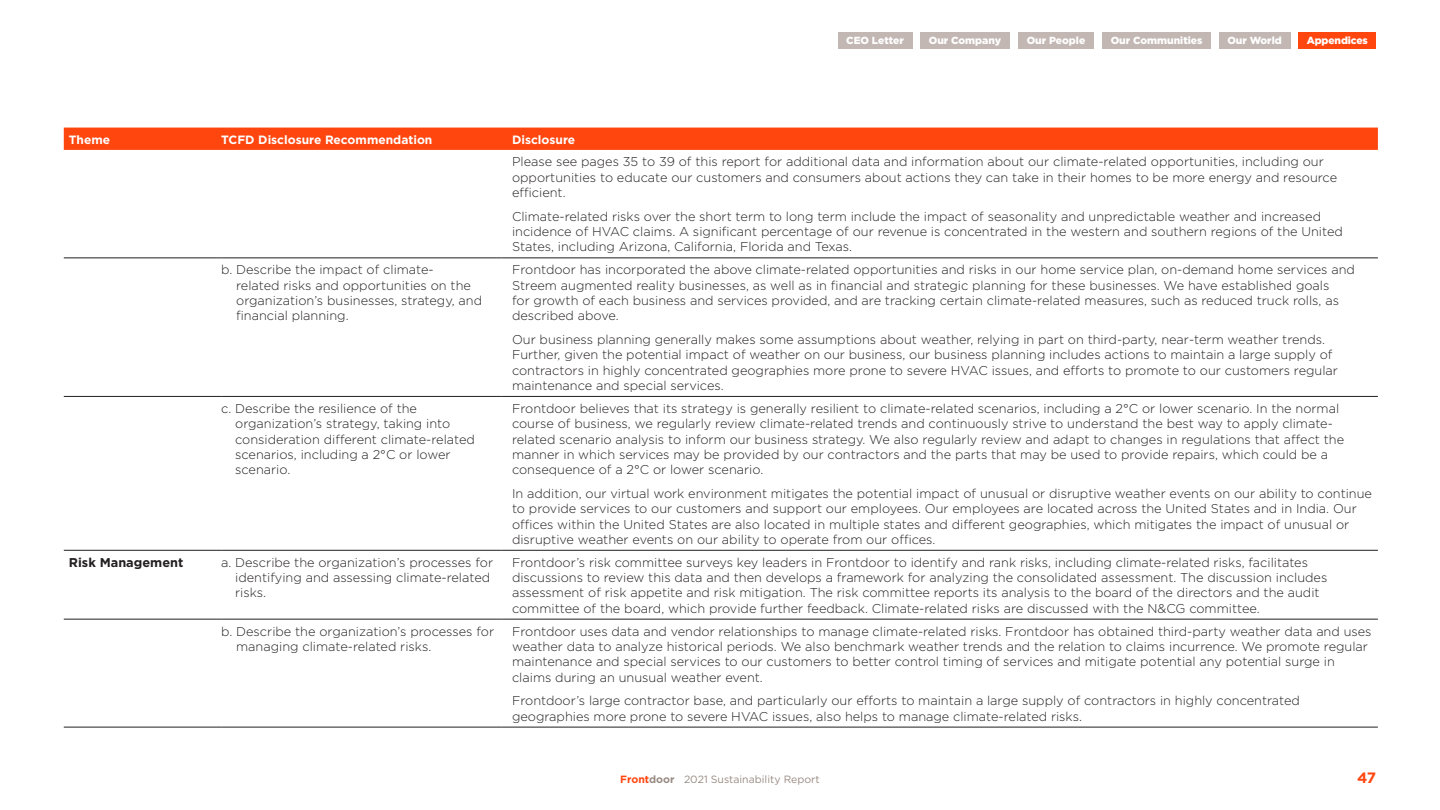
<style>
.page{position:relative;width:1440px;height:810px;background:#fff}
.page>*{position:absolute;margin:0;border:0;box-sizing:border-box;transform-origin:0 0}
.t1{font:700 15px "Gotham";color:#ff460f}
.t2{font:300 12.75px/15.3px "Gotham";color:#231f20}
.t3{font:700 12.75px "Gotham";color:#231f20}
.t4{font:700 12px "Gotham";color:#fff}
.t5{font:10.5px "Gotham";color:#998b83}
.t6{font:900 10.35px "Gotham";color:#fff}
.s1{font-weight:700;color:#ff460f}
.s2{font-weight:700}
</style>
<div class="page">
<div style="left:64px;top:128px;width:1314px;height:22px;background:#ff460f"></div>
<hr style="left:64px;top:258px;width:157px;height:1px;background:#231f20">
<hr style="left:221px;top:258px;width:281px;height:1px;background:#231f20">
<hr style="left:502px;top:258px;width:876px;height:1px;background:#231f20">
<hr style="left:64px;top:396px;width:157px;height:1px;background:#231f20">
<hr style="left:221px;top:396px;width:281px;height:1px;background:#231f20">
<hr style="left:502px;top:396px;width:876px;height:1px;background:#231f20">
<hr style="left:64px;top:550px;width:157px;height:1px;background:#231f20">
<hr style="left:221px;top:550px;width:281px;height:1px;background:#231f20">
<hr style="left:502px;top:550px;width:876px;height:1px;background:#231f20">
<hr style="left:64px;top:619px;width:157px;height:1px;background:#231f20">
<hr style="left:221px;top:619px;width:281px;height:1px;background:#231f20">
<hr style="left:502px;top:619px;width:876px;height:1px;background:#231f20">
<hr style="left:64px;top:727px;width:157px;height:1px;background:#231f20">
<hr style="left:221px;top:727px;width:281px;height:1px;background:#231f20">
<hr style="left:502px;top:727px;width:876px;height:1px;background:#231f20">
<div style="left:838px;top:33px;width:74px;height:16px;background:#c2b7b3"></div>
<div style="left:920px;top:33px;width:89px;height:16px;background:#c2b7b3"></div>
<div style="left:1018px;top:33px;width:75px;height:16px;background:#c2b7b3"></div>
<div style="left:1102px;top:33px;width:108px;height:16px;background:#c2b7b3"></div>
<div style="left:1219px;top:33px;width:71px;height:16px;background:#c2b7b3"></div>
<div style="left:1298px;top:33px;width:78px;height:16px;background:#ff460f"></div>
<p class="t6" style="left:846px;top:34px;width:59px">CEO Letter</p>
<p class="t6" style="left:929px;top:34px;width:74px">Our Company</p>
<p class="t6" style="left:1027px;top:34px;width:60px">Our People</p>
<p class="t6" style="left:1110px;top:34px;width:93px">Our Communities</p>
<p class="t6" style="left:1227px;top:34px;width:56px">Our World</p>
<p class="t6" style="left:1306px;top:34px;width:63px">Appendices</p>
<p class="t4" style="left:69px;top:131px;width:43px">Theme</p>
<p class="t4" style="left:221px;top:131px;width:213px">TCFD Disclosure Recommendation</p>
<p class="t4" style="left:512px;top:131px;width:65px">Disclosure</p>
<p class="t2" style="left:512px;top:154px;width:826px">Please see pages 35 to 39 of this report for additional data and information about our climate-related opportunities, including our opportunities to educate our customers and consumers about actions they can take in their homes to be more energy and resource efficient.</p>
<p class="t2" style="left:512px;top:208px;width:832px">Climate-related risks over the short term to long term include the impact of seasonality and unpredictable weather and increased incidence of HVAC claims. A significant percentage of our revenue is concentrated in the western and southern regions of the United<br>States, including Arizona, California, Florida and Texas.</p>
<p class="t2" style="left:236px;top:262px;width:247px;text-indent:-15px">b. Describe the impact of climate-<br>related risks and opportunities on the organization’s businesses, strategy, and financial planning.</p>
<p class="t2" style="left:512px;top:262px;width:844px">Frontdoor has incorporated the above climate-related opportunities and risks in our home service plan, on-demand home services and Streem augmented reality businesses, as well as in financial and strategic planning for these businesses. We have established goals<br>for growth of each business and services provided, and are tracking certain climate-related measures, such as reduced truck rolls, as described above.</p>
<p class="t2" style="left:512px;top:332px;width:827px">Our business planning generally makes some assumptions about weather, relying in part on third-party, near-term weather trends.<br>Further, given the potential impact of weather on our business, our business planning includes actions to maintain a large supply of contractors in highly concentrated geographies more prone to severe HVAC issues, and efforts to promote to our customers regular maintenance and special services.</p>
<p class="t2" style="left:235px;top:400px;width:241px;text-indent:-14px">c. Describe the resilience of the organization’s strategy, taking into consideration different climate-related scenarios, including a 2°C or lower scenario.</p>
<p class="t2" style="left:512px;top:400px;width:834px">Frontdoor believes that its strategy is generally resilient to climate-related scenarios, including a 2°C or lower scenario. In the normal course of business, we regularly review climate-related trends and continuously strive to understand the best way to apply climate&shy;related scenario analysis to inform our business strategy. We also regularly review and adapt to changes in regulations that affect the manner in which services may be provided by our contractors and the parts that may be used to provide repairs, which could be a consequence of a 2°C or lower scenario.</p>
<p class="t2" style="left:512px;top:486px;width:861px">In addition, our virtual work environment mitigates the potential impact of unusual or disruptive weather events on our ability to continue to provide services to our customers and support our employees. Our employees are located across the United States and in India. Our offices within the United States are also located in multiple states and different geographies, which mitigates the impact of unusual or disruptive weather events on our ability to operate from our offices.</p>
<p class="t3" style="left:69px;top:554px;width:116px">Risk Management</p>
<p class="t2" style="left:235px;top:554px;width:259px;text-indent:-14px">a. Describe the organization’s processes for identifying and assessing climate-related risks.</p>
<p class="t2" style="left:512px;top:554px;width:817px">Frontdoor’s risk committee surveys key leaders in Frontdoor to identify and rank risks, including climate-related risks, facilitates discussions to review this data and then develops a framework for analyzing the consolidated assessment. The discussion includes assessment of risk appetite and risk mitigation. The risk committee reports its analysis to the board of the directors and the audit committee of the board, which provide further feedback. Climate-related risks are discussed with the N&amp;CG committee.</p>
<p class="t2" style="left:236px;top:623px;width:259px;text-indent:-15px">b. Describe the organization’s processes for managing climate-related risks.</p>
<p class="t2" style="left:512px;top:623px;width:861px">Frontdoor uses data and vendor relationships to manage climate-related risks. Frontdoor has obtained third-party weather data and uses weather data to analyze historical periods. We also benchmark weather trends and the relation to claims incurrence. We promote regular maintenance and special services to our customers to better control timing of services and mitigate potential any potential surge in claims during an unusual weather event.</p>
<p class="t2" style="left:512px;top:693px;width:789px">Frontdoor’s large contractor base, and particularly our efforts to maintain a large supply of contractors in highly concentrated geographies more prone to severe HVAC issues, also helps to manage climate-related risks.</p>
<p class="t5" style="left:620px;top:773px;width:201px"><span class="s1">Front</span><span class="s2">door</span> 2021 Sustainability Report</p>
<p class="t1" style="left:1357px;top:768px;width:21px">47</p>
</div>
